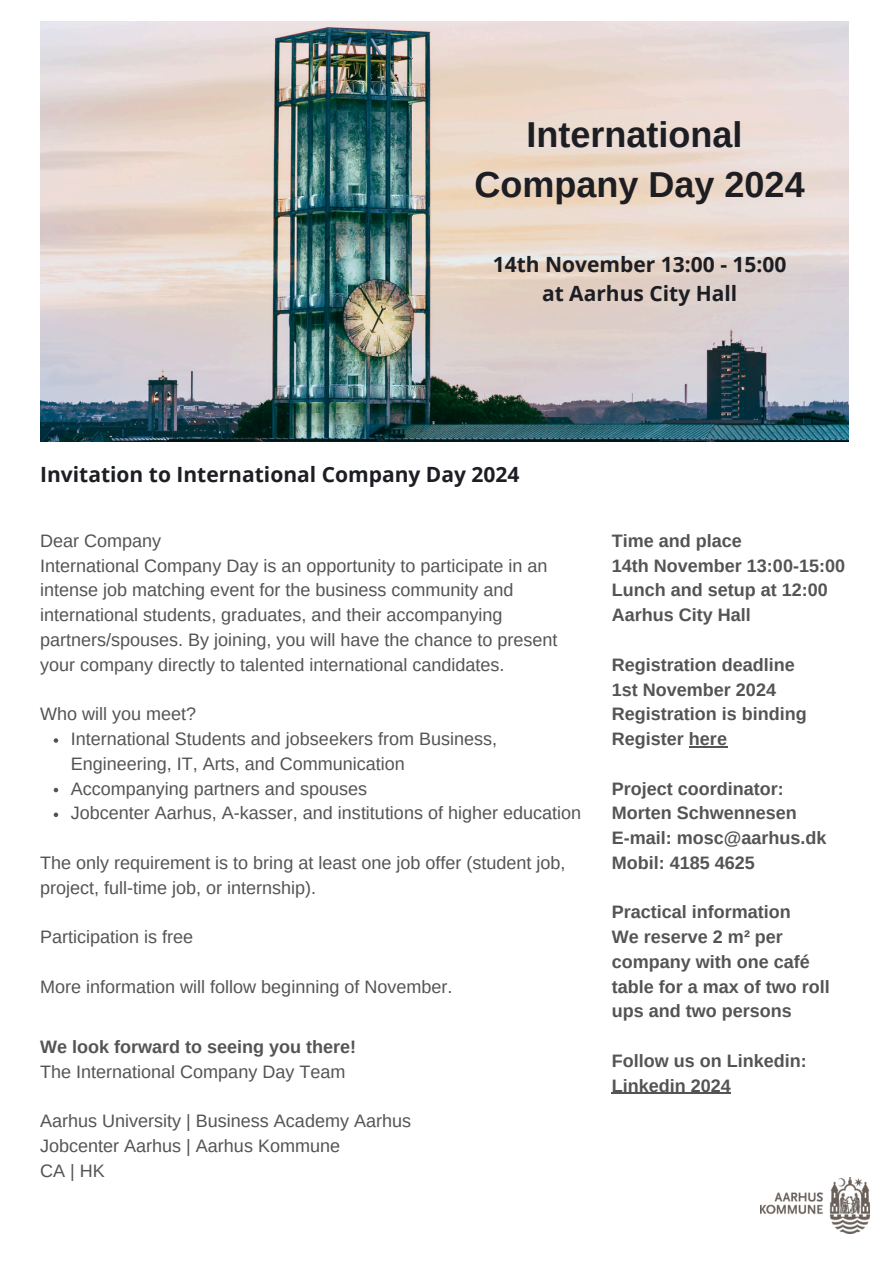
<style>
.page{position:relative;width:894px;height:1264px;background:#fff}
.page>*{position:absolute;margin:0;border:0;box-sizing:border-box;transform-origin:0 0}
.t1{font:700 36px/49.5px "Arimo";color:#1d1e23;text-align:center}
.t2{font:700 21px/29.2px "Open Sans";color:#1d1e23;text-align:center}
.t3{font:18px/24.8px "Arimo";color:#545454}
.t4{font:700 18px/24.8px "Arimo";color:#545454}
</style>
<div class="page">
<img style="left:760px;top:1177px;width:109px;height:56px">
<img style="left:40px;top:21px;width:808px;height:420px">
<svg style="left:54px;top:738px;width:4px;height:4px"></svg>
<svg style="left:54px;top:787px;width:4px;height:5px"></svg>
<svg style="left:54px;top:812px;width:4px;height:5px"></svg>
<hr style="left:688px;top:746px;width:38px;height:1px;background:#545454">
<hr style="left:611px;top:1092px;width:119px;height:1px;background:#545454">
<h3 class="t1" style="left:474px;top:110px;width:331px">International<br>Company Day 2024</h3>
<h3 class="t2" style="left:492px;top:249px;width:295px">14th November 13:00 - 15:00 at Aarhus City Hall</h3>
<p class="t2" style="left:40px;top:459px;width:480px">Invitation to International Company Day 2024</p>
<h2 class="t3" style="left:40px;top:528px;width:123px">Dear Company</h2>
<h2 class="t3" style="left:40px;top:553px;width:518px">International Company Day is an opportunity to participate in an intense job matching event for the business community and international students, graduates, and their accompanying partners/spouses. By joining, you will have the chance to present</h2>
<p class="t3" style="left:40px;top:652px;width:465px">your company directly to talented international candidates.</p>
<p class="t3" style="left:40px;top:701px;width:157px">Who will you meet?</p>
<p class="t3" style="left:71px;top:726px;width:427px">International Students and jobseekers from Business,<br>Engineering, IT, Arts, and Communication</p>
<p class="t3" style="left:71px;top:776px;width:298px">Accompanying partners and spouses</p>
<p class="t3" style="left:71px;top:800px;width:511px">Jobcenter Aarhus, A-kasser, and institutions of higher education</p>
<p class="t3" style="left:40px;top:850px;width:526px">The only requirement is to bring at least one job offer (student job, project, full-time job, or internship).</p>
<p class="t3" style="left:40px;top:924px;width:154px">Participation is free</p>
<p class="t3" style="left:40px;top:974px;width:413px">More information will follow beginning of November.</p>
<p class="t4" style="left:40px;top:1034px;width:317px">We look forward to seeing you there!</p>
<p class="t3" style="left:40px;top:1058px;width:306px">The International Company Day Team</p>
<h3 class="t3" style="left:40px;top:1108px;width:372px">Aarhus University | Business Academy Aarhus</h3>
<h3 class="t3" style="left:40px;top:1133px;width:301px">Jobcenter Aarhus | Aarhus Kommune</h3>
<h3 class="t3" style="left:40px;top:1157px;width:66px">CA | HK</h3>
<p class="t4" style="left:611px;top:528px;width:234px">Time and place<br>14th November 13:00-15:00<br>Lunch and setup at 12:00<br>Aarhus City Hall</p>
<p class="t4" style="left:611px;top:652px;width:196px">Registration deadline<br>1st November 2024<br>Registration is binding<br>Register here</p>
<p class="t4" style="left:611px;top:776px;width:216px">Project coordinator:<br>Morten Schwennesen<br>E-mail: mosc@aarhus.dk<br>Mobil: 4185 4625</p>
<p class="t4" style="left:611px;top:899px;width:219px">Practical information<br>We reserve 2 m² per company with one café table for a max of two roll ups and two persons</p>
<p class="t4" style="left:611px;top:1048px;width:196px">Follow us on Linkedin:<br>Linkedin 2024</p>
</div>
